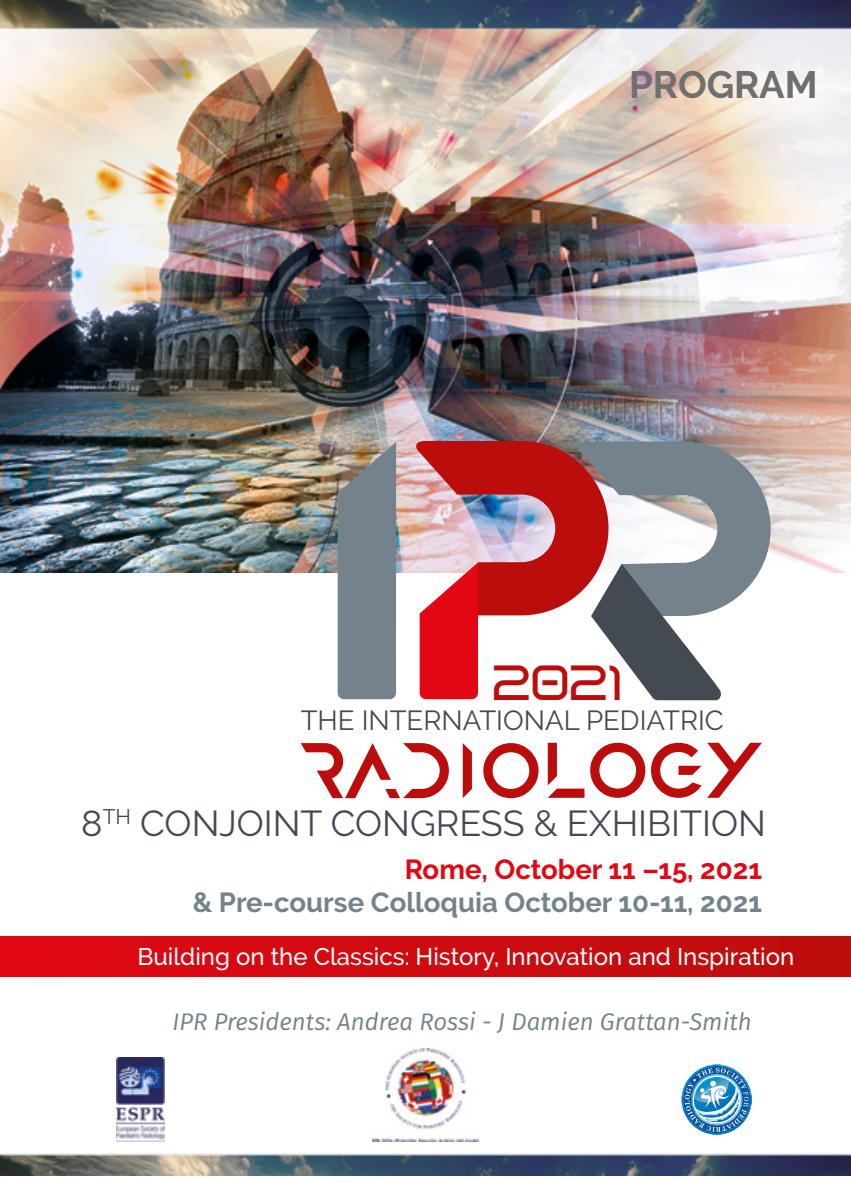
<style>
.page{position:relative;width:851px;height:1191px;background:#fff}
.page>*{position:absolute;margin:0;border:0;box-sizing:border-box;transform-origin:0 0}
.t1{font:39.4px "Bajaj Sans";color:#bb0e0c}
.t2{font:700 38px "Raleway";color:#706f6f}
.t3{font:36px "Raleway";color:#434a52}
.t4{font:700 27.6px "Raleway";color:#73828b}
.t5{font:27.6px "Raleway";color:#434a52}
.t6{font:700 27.6px "Raleway";color:#e30613}
.t7{font:500 24px "Raleway";color:#fff}
.t8{font:italic 24px "Fira Sans";color:#73828b}
</style>
<div class="page">
<div style="left:0;top:936px;width:850px;height:40px;background:linear-gradient(to right,#e20713,#bd0e0d)"></div>
<img style="left:0;top:0;width:850px;height:572px">
<svg style="left:411px;top:441px;width:359px;height:259px"></svg>
<svg style="left:337px;top:442px;width:59px;height:257px;background:#79848a"></svg>
<svg style="left:300px;top:743px;width:149px;height:55px"></svg>
<svg style="left:462px;top:743px;width:10px;height:55px"></svg>
<svg style="left:483px;top:743px;width:55px;height:55px"></svg>
<svg style="left:547px;top:742px;width:37px;height:56px"></svg>
<svg style="left:590px;top:742px;width:55px;height:56px"></svg>
<svg style="left:651px;top:742px;width:50px;height:56px"></svg>
<svg style="left:707px;top:742px;width:54px;height:56px"></svg>
<img style="left:0;top:1153px;width:850px;height:22px">
<img style="left:116px;top:1057px;width:48px;height:84px">
<svg style="left:681px;top:1064px;width:70px;height:70px"></svg>
<img style="left:372px;top:1049px;width:106px;height:92px">
<h2 class="t2" style="left:629px;top:63px;width:190px">PROGRAM</h2>
<h1 class="t1" style="left:494px;top:650px;width:131px">2021</h1>
<p class="t5" style="left:300px;top:704px;width:424px">THE INTERNATIONAL PEDIATRIC</p>
<h3 class="t3" style="left:81px;top:802px;width:686px">8<sup>TH</sup> CONJOINT CONGRESS &amp; EXHIBITION</h3>
<p class="t6" style="left:404px;top:853px;width:358px">Rome, October 11 –15, 2021</p>
<p class="t4" style="left:193px;top:886px;width:570px">&amp; Pre-course Colloquia October 10-11, 2021</p>
<p class="t7" style="left:137px;top:942px;width:658px">Building on the Classics: History, Innovation and Inspiration</p>
<p class="t8" style="left:172px;top:1004px;width:580px">IPR Presidents: Andrea Rossi - J Damien Grattan-Smith</p>
</div>
